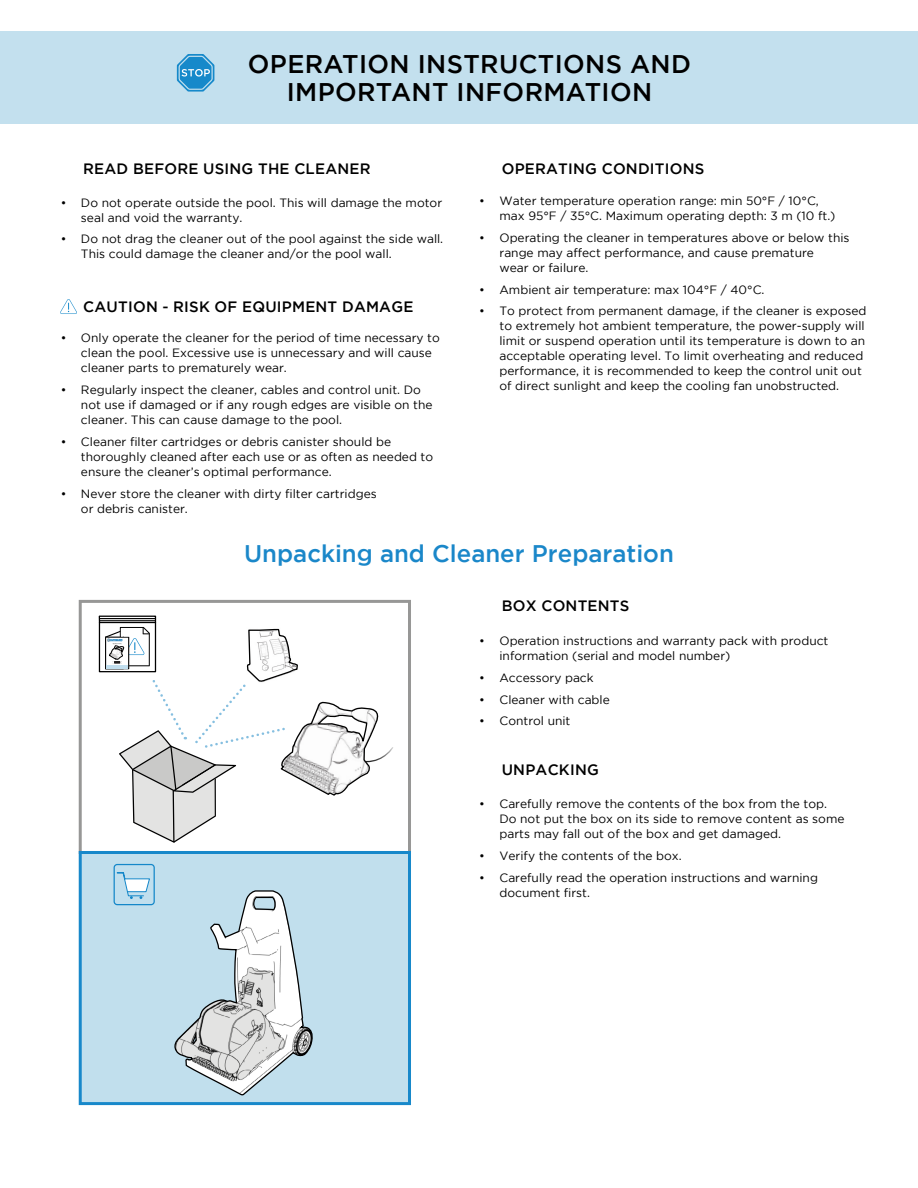
<style>
.page{position:relative;width:918px;height:1188px;background:#fff}
.page>*{position:absolute;margin:0;border:0;box-sizing:border-box;transform-origin:0 0}
.t1{font:500 25.5px/28.5px "Gotham";letter-spacing:.015em;color:#000;text-align:center}
.t2{font:500 24px "Gotham";color:#1a87c9}
.t3{font:500 15px "Gotham";letter-spacing:.015em;color:#000}
.t4{font:12px/15px "Gotham";color:#000}
</style>
<div class="page">
<div style="left:0;top:31px;width:918px;height:93px;background:#c3e0ee"></div>
<svg style="left:177px;top:54px;width:37px;height:38px"></svg>
<svg style="left:60px;top:299px;width:17px;height:15px"></svg>
<svg style="left:98px;top:615px;width:295px;height:228px"></svg>
<div style="left:79px;top:600px;width:332px;height:254px;border:3px solid #979796"></div>
<div style="left:80px;top:852px;width:330px;height:252px;background:#c1dfed"></div>
<svg style="left:114px;top:864px;width:41px;height:41px"></svg>
<svg style="left:175px;top:890px;width:138px;height:206px"></svg>
<div style="left:79px;top:851px;width:332px;height:254px;border:3px solid #1788ca"></div>
<h1 class="t1" style="left:248px;top:49px;width:445px">OPERATION INSTRUCTIONS AND<br>IMPORTANT INFORMATION</h1>
<p class="t3" style="left:83px;top:160px;width:289px">READ BEFORE USING THE CLEANER</p>
<p class="t3" style="left:502px;top:160px;width:204px">OPERATING CONDITIONS</p>
<p class="t4" style="left:81px;top:195px;width:363px;text-indent:-20px">• Do not operate outside the pool. This will damage the motor seal and void the warranty.</p>
<p class="t4" style="left:81px;top:231px;width:364px;text-indent:-20px">• Do not drag the cleaner out of the pool against the side wall.<br>This could damage the cleaner and/or the pool wall.</p>
<p class="t3" style="left:83px;top:298px;width:332px">CAUTION - RISK OF EQUIPMENT DAMAGE</p>
<p class="t4" style="left:81px;top:331px;width:360px;text-indent:-20px">• Only operate the cleaner for the period of time necessary to clean the pool. Excessive use is unnecessary and will cause cleaner parts to prematurely wear.</p>
<p class="t4" style="left:81px;top:382px;width:353px;text-indent:-20px">• Regularly inspect the cleaner, cables and control unit. Do not use if damaged or if any rough edges are visible on the cleaner. This can cause damage to the pool.</p>
<p class="t4" style="left:81px;top:434px;width:354px;text-indent:-20px">• Cleaner filter cartridges or debris canister should be thoroughly cleaned after each use or as often as needed to ensure the cleaner’s optimal performance.</p>
<p class="t4" style="left:81px;top:486px;width:297px;text-indent:-20px">• Never store the cleaner with dirty filter cartridges or debris canister.</p>
<p class="t4" style="left:499px;top:193px;width:338px;text-indent:-20px">• Water temperature operation range: min 50°F / 10°C, max 95°F / 35°C. Maximum operating depth: 3 m (10 ft.)</p>
<p class="t4" style="left:499px;top:230px;width:352px;text-indent:-20px">• Operating the cleaner in temperatures above or below this range may affect performance, and cause premature<br>wear or failure.</p>
<p class="t4" style="left:479px;top:282px;width:287px">• Ambient air temperature: max 104°F / 40°C.</p>
<p class="t4" style="left:499px;top:303px;width:369px;text-indent:-20px">• To protect from permanent damage, if the cleaner is exposed to extremely hot ambient temperature, the power-supply will limit or suspend operation until its temperature is down to an acceptable operating level. To limit overheating and reduced performance, it is recommended to keep the control unit out of direct sunlight and keep the cooling fan unobstructed.</p>
<h2 class="t2" style="left:244px;top:540px;width:431px">Unpacking and Cleaner Preparation</h2>
<p class="t3" style="left:502px;top:597px;width:129px">BOX CONTENTS</p>
<p class="t4" style="left:499px;top:633px;width:330px;text-indent:-20px">• Operation instructions and warranty pack with product information (serial and model number)</p>
<p class="t4" style="left:479px;top:670px;width:116px">• Accessory pack</p>
<p class="t4" style="left:479px;top:692px;width:132px">• Cleaner with cable</p>
<p class="t4" style="left:479px;top:713px;width:93px">• Control unit</p>
<p class="t3" style="left:502px;top:761px;width:99px">UNPACKING</p>
<p class="t4" style="left:499px;top:796px;width:347px;text-indent:-20px">• Carefully remove the contents of the box from the top.<br>Do not put the box on its side to remove content as some parts may fall out of the box and get damaged.</p>
<p class="t4" style="left:479px;top:848px;width:204px">• Verify the contents of the box.</p>
<p class="t4" style="left:499px;top:870px;width:320px;text-indent:-20px">• Carefully read the operation instructions and warning document first.</p>
</div>
